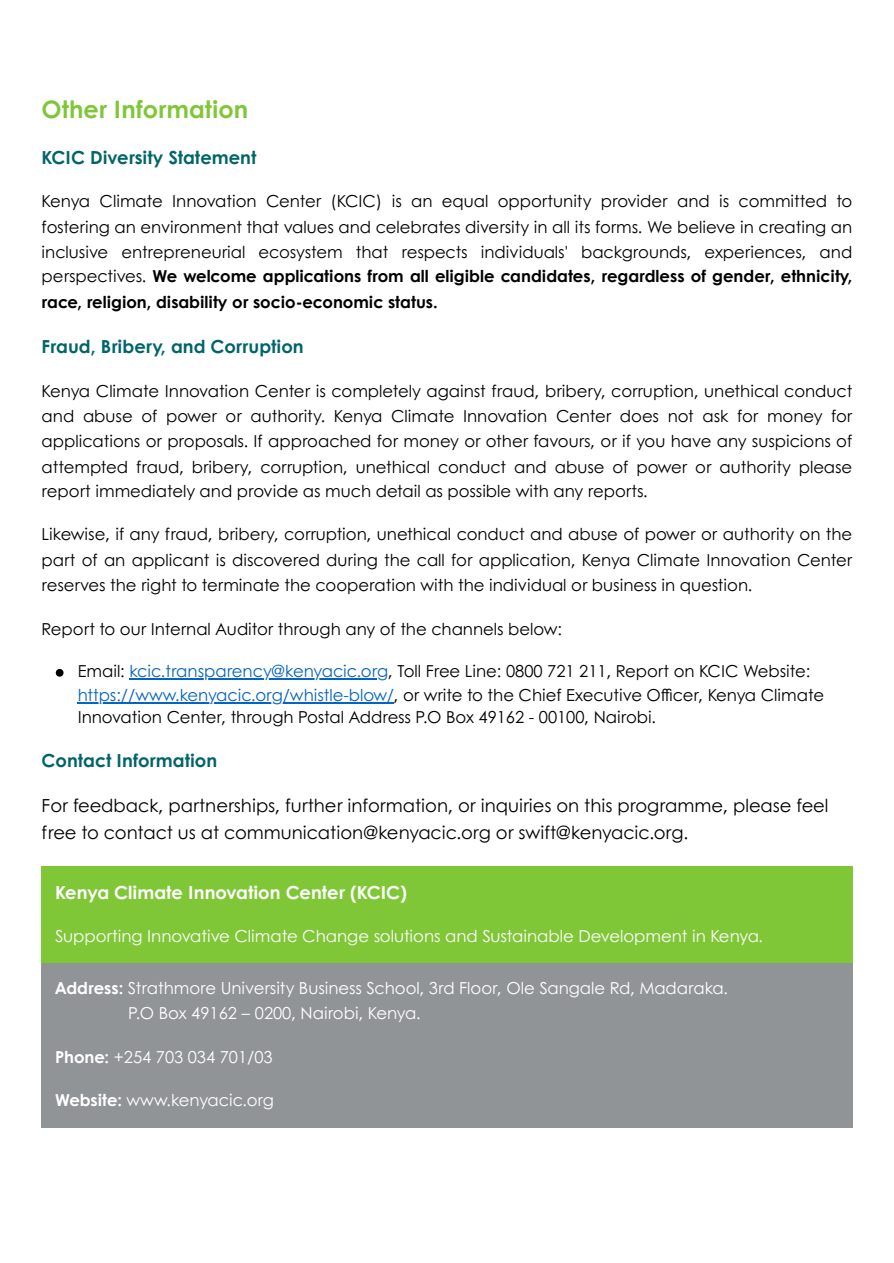
<style>
.page{position:relative;width:894px;height:1263px;background:#fff}
.page>*{position:absolute;margin:0;border:0;box-sizing:border-box;transform-origin:0 0}
.t1{font:700 24px "Century Gothic";color:#80c738}
.t2{font:18px/27px "Century Gothic";color:#000}
.t3{font:700 18px "Century Gothic";color:#00646a}
.t4{font:700 18px "Century Gothic";color:#fff}
.t5{font:16.5px/25.3px "Century Gothic";color:#000;text-align:justify}
.t6{font:16.5px/24.8px "Century Gothic";color:#fff}
.s1{font-weight:700}
.s2{color:#0563c1}
</style>
<div class="page">
<svg style="left:56px;top:669px;width:7px;height:8px"></svg>
<hr style="left:129px;top:678px;width:259px;height:1px;background:#0563c1">
<hr style="left:78px;top:702px;width:316px;height:1px;background:#0563c1">
<div style="left:42px;top:866px;width:810px;height:98px;background:#80c738"></div>
<div style="left:42px;top:964px;width:810px;height:164px;background:#919497"></div>
<h1 class="t1" style="left:42px;top:91px;width:208px">Other Information</h1>
<h2 class="t3" style="left:42px;top:144px;width:216px">KCIC Diversity Statement</h2>
<p class="t5" style="left:42px;top:188px;width:811px">Kenya Climate Innovation Center (KCIC) is an equal opportunity provider and is committed to fostering an environment that values and celebrates diversity in all its forms. We believe in creating an inclusive entrepreneurial ecosystem that respects individuals' backgrounds, experiences, and perspectives. <span class="s1">We welcome applications from all eligible candidates, regardless of gender, ethnicity, race, religion, disability or socio-economic status.</span></p>
<h2 class="t3" style="left:42px;top:333px;width:263px">Fraud, Bribery, and Corruption</h2>
<p class="t5" style="left:42px;top:378px;width:812px">Kenya Climate Innovation Center is completely against fraud, bribery, corruption, unethical conduct and abuse of power or authority. Kenya Climate Innovation Center does not ask for money for applications or proposals. If approached for money or other favours, or if you have any suspicions of attempted fraud, bribery, corruption, unethical conduct and abuse of power or authority please report immediately and provide as much detail as possible with any reports.</p>
<p class="t5" style="left:42px;top:521px;width:812px">Likewise, if any fraud, bribery, corruption, unethical conduct and abuse of power or authority on the part of an applicant is discovered during the call for application, Kenya Climate Innovation Center reserves the right to terminate the cooperation with the individual or business in question.</p>
<p class="t5" style="left:42px;top:615px;width:521px">Report to our Internal Auditor through any of the channels below:</p>
<p class="t5" style="left:78px;top:659px;width:747px;line-height:23.1px;text-align:left">Email: <span class="s2">kcic.transparency@kenyacic.org</span>, Toll Free Line: 0800 721 211, Report on KCIC Website: <span class="s2">https://www.kenyacic.org/whistle-blow/</span>, or write to the Chief Executive Officer, Kenya Climate<br>Innovation Center, through Postal Address P.O Box 49162 - 00100, Nairobi.</p>
<h2 class="t3" style="left:42px;top:747px;width:177px">Contact Information</h2>
<p class="t2" style="left:42px;top:791px;width:788px">For feedback, partnerships, further information, or inquiries on this programme, please feel free to contact us at communication@kenyacic.org or swift@kenyacic.org.</p>
<h1 class="t4" style="left:55px;top:879px;width:353px">Kenya Climate Innovation Center (KCIC)</h1>
<p class="t6" style="left:55px;top:923px;width:709px">Supporting Innovative Climate Change solutions and Sustainable Development in Kenya.</p>
<h1 class="t6" style="left:128px;top:975px;width:601px;text-indent:-73px"><span class="s1">Address:</span> Strathmore University Business School, 3rd Floor, Ole Sangale Rd, Madaraka.<br>P.O Box 49162 – 0200, Nairobi, Kenya.</h1>
<h1 class="t6" style="left:55px;top:1044px;width:219px"><span class="s1">Phone:</span> +254 703 034 701/03</h1>
<h1 class="t6" style="left:55px;top:1087px;width:220px"><span class="s1">Website:</span> www.kenyacic.org</h1>
</div>
